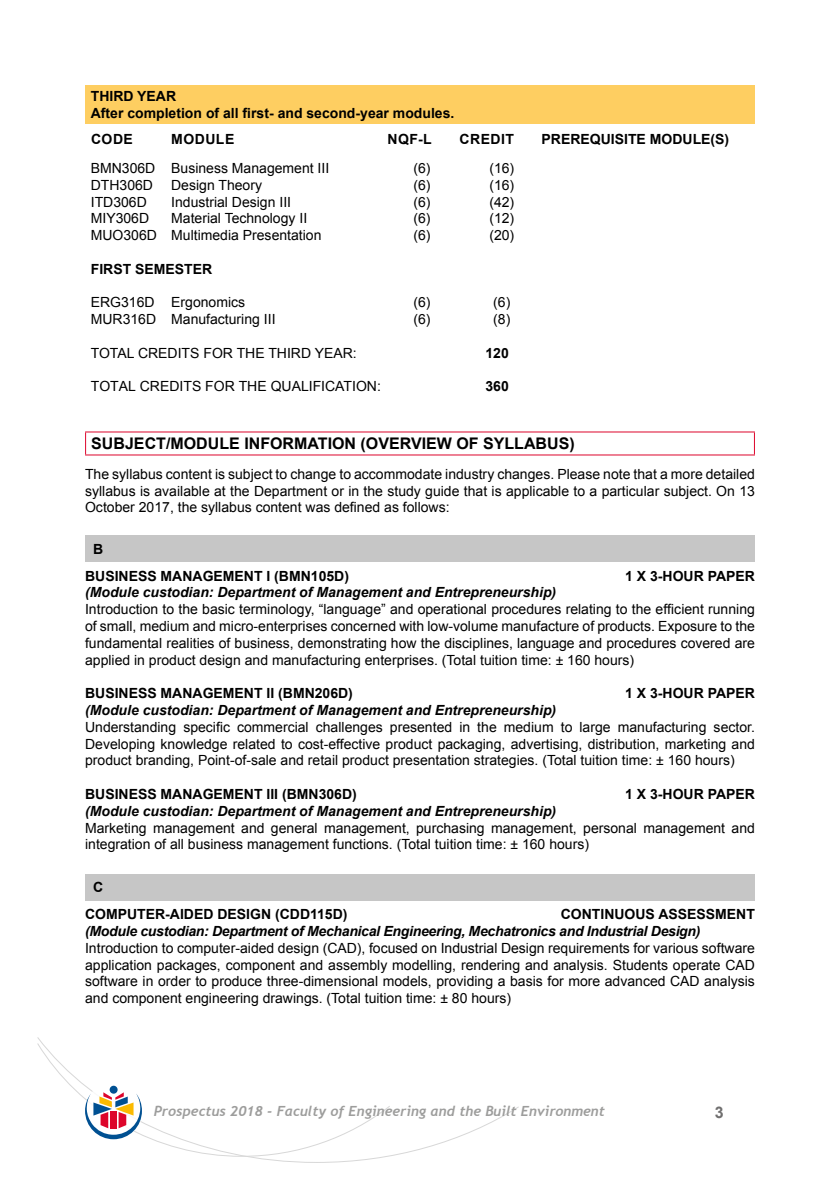
<style>
.page{position:relative;width:840px;height:1191px;background:#fff}
.page>*{position:absolute;margin:0;border:0;box-sizing:border-box;transform-origin:0 0}
.t1{font:700 16px "Arial";color:#000}
.t2{font:700 16px "Arial";color:#706f6f}
.t3{font:14px/16.8px "Arial";color:#000;text-align:justify}
.t4{font:700 14px/26.8px "Arial";color:#000}
.t5{font:italic 700 14px "Arial";color:#000}
.t6{font:italic 700 14px "Arial";letter-spacing:-.02em;color:#000}
.t7{font:italic 700 14px "Trebuchet";color:#9d9d9c}
</style>
<div class="page">
<svg style="left:37px;top:1037px;width:482px;height:125px"></svg>
<svg style="left:37px;top:1043px;width:353px;height:113px"></svg>
<div style="left:85px;top:85px;width:669px;height:38px;background:#fece61"></div>
<hr style="left:85px;top:431px;width:669px;height:1px;background:#dd052b">
<svg style="left:85px;top:432px;width:1px;height:22px"></svg>
<svg style="left:753px;top:432px;width:1px;height:22px"></svg>
<hr style="left:85px;top:454px;width:669px;height:1px;background:#dd052b">
<div style="left:85px;top:535px;width:669px;height:27px;background:#c6c6c6"></div>
<div style="left:85px;top:874px;width:669px;height:26px;background:#c6c6c6"></div>
<p class="t4" style="left:91px;top:88px;width:365px;line-height:16.8px">THIRD YEAR<br>After completion of all first- and second-year modules.</p>
<p class="t4" style="left:91px;top:126px;width:43px">CODE</p>
<p class="t4" style="left:171px;top:126px;width:65px">MODULE</p>
<p class="t4" style="left:387px;top:126px;width:46px">NQF-L</p>
<p class="t4" style="left:459px;top:126px;width:56px">CREDIT</p>
<p class="t4" style="left:541px;top:126px;width:189px">PREREQUISITE MODULE(S)</p>
<p class="t3" style="left:91px;top:160px;width:240px">BMN306D Business Management III</p>
<p class="t3" style="left:413px;top:160px;width:19px">(6)</p>
<p class="t3" style="left:489px;top:160px;width:26px">(16)</p>
<p class="t3" style="left:91px;top:176px;width:64px">DTH306D</p>
<p class="t3" style="left:171px;top:176px;width:92px">Design Theory</p>
<p class="t3" style="left:413px;top:176px;width:19px">(6)</p>
<p class="t3" style="left:489px;top:176px;width:26px">(16)</p>
<p class="t3" style="left:91px;top:193px;width:58px">ITD306D</p>
<p class="t3" style="left:171px;top:193px;width:121px">Industrial Design III</p>
<p class="t3" style="left:413px;top:193px;width:19px">(6)</p>
<p class="t3" style="left:489px;top:193px;width:26px">(42)</p>
<p class="t3" style="left:91px;top:210px;width:60px">MIY306D</p>
<p class="t3" style="left:171px;top:210px;width:137px">Material Technology II</p>
<p class="t3" style="left:413px;top:210px;width:19px">(6)</p>
<p class="t3" style="left:489px;top:210px;width:26px">(12)</p>
<p class="t3" style="left:91px;top:227px;width:232px">MUO306D Multimedia Presentation</p>
<p class="t3" style="left:413px;top:227px;width:19px">(6)</p>
<p class="t3" style="left:489px;top:227px;width:26px">(20)</p>
<p class="t4" style="left:91px;top:256px;width:123px">FIRST SEMESTER</p>
<p class="t3" style="left:91px;top:294px;width:156px">ERG316D Ergonomics</p>
<p class="t3" style="left:413px;top:294px;width:19px">(6)</p>
<p class="t3" style="left:493px;top:294px;width:19px">(6)</p>
<p class="t3" style="left:91px;top:311px;width:186px">MUR316D Manufacturing III</p>
<p class="t3" style="left:413px;top:311px;width:19px">(6)</p>
<p class="t3" style="left:493px;top:311px;width:19px">(8)</p>
<p class="t3" style="left:91px;top:344px;width:267px">TOTAL CREDITS FOR THE THIRD YEAR:</p>
<p class="t4" style="left:485px;top:340px;width:25px">120</p>
<p class="t3" style="left:91px;top:378px;width:291px">TOTAL CREDITS FOR THE QUALIFICATION:</p>
<p class="t4" style="left:485px;top:373px;width:25px">360</p>
<p class="t1" style="left:91px;top:432px;width:484px">SUBJECT/MODULE INFORMATION (OVERVIEW OF SYLLABUS)</p>
<p class="t3" style="left:85px;top:466px;width:671px;line-height:16px">The syllabus content is subject to change to accommodate industry changes. Please note that a more detailed syllabus is available at the Department or in the study guide that is applicable to a particular subject. On 13<br>October 2017, the syllabus content was defined as follows:</p>
<p class="t4" style="left:85px;top:535px;width:265px;text-indent:8px">B<br>BUSINESS MANAGEMENT I (BMN105D)</p>
<p class="t4" style="left:624px;top:562px;width:131px">1 X 3-HOUR PAPER</p>
<p class="t5" style="left:85px;top:583px;width:472px">(Module custodian: Department of Management and Entrepreneurship)</p>
<p class="t3" style="left:85px;top:601px;width:671px">Introduction to the basic terminology, “language” and operational procedures relating to the efficient running of small, medium and micro-enterprises concerned with low-volume manufacture of products. Exposure to the fundamental realities of business, demonstrating how the disciplines, language and procedures covered are applied in product design and manufacturing enterprises. (Total tuition time: ± 160 hours)</p>
<p class="t4" style="left:85px;top:680px;width:269px">BUSINESS MANAGEMENT II (BMN206D)</p>
<p class="t4" style="left:624px;top:680px;width:131px">1 X 3-HOUR PAPER</p>
<p class="t5" style="left:85px;top:700px;width:472px">(Module custodian: Department of Management and Entrepreneurship)</p>
<p class="t3" style="left:85px;top:718px;width:671px">Understanding specific commercial challenges presented in the medium to large manufacturing sector.<br>Developing knowledge related to cost-effective product packaging, advertising, distribution, marketing and product branding, Point-of-sale and retail product presentation strategies. (Total tuition time: ± 160 hours)</p>
<p class="t4" style="left:85px;top:781px;width:273px">BUSINESS MANAGEMENT III (BMN306D)</p>
<p class="t4" style="left:624px;top:781px;width:131px">1 X 3-HOUR PAPER</p>
<p class="t5" style="left:85px;top:801px;width:472px">(Module custodian: Department of Management and Entrepreneurship)</p>
<p class="t3" style="left:85px;top:819px;width:671px">Marketing management and general management, purchasing management, personal management and integration of all business management functions. (Total tuition time: ± 160 hours)</p>
<p class="t4" style="left:85px;top:874px;width:264px;text-indent:8px">C<br>COMPUTER-AIDED DESIGN (CDD115D)</p>
<p class="t4" style="left:560px;top:901px;width:195px">CONTINUOUS ASSESSMENT</p>
<p class="t6" style="left:85px;top:921px;width:616px">(Module custodian: Department of Mechanical Engineering, Mechatronics and Industrial Design)</p>
<p class="t3" style="left:85px;top:939px;width:671px">Introduction to computer-aided design (CAD), focused on Industrial Design requirements for various software application packages, component and assembly modelling, rendering and analysis. Students operate CAD software in order to produce three-dimensional models, providing a basis for more advanced CAD analysis and component engineering drawings. (Total tuition time: ± 80 hours)</p>
<p class="t7" style="left:154px;top:1102px;width:452px">Prospectus 2018 - Faculty of Engineering and the Built Environment</p>
<p class="t2" style="left:714px;top:1100px;width:10px">3</p>
</div>
